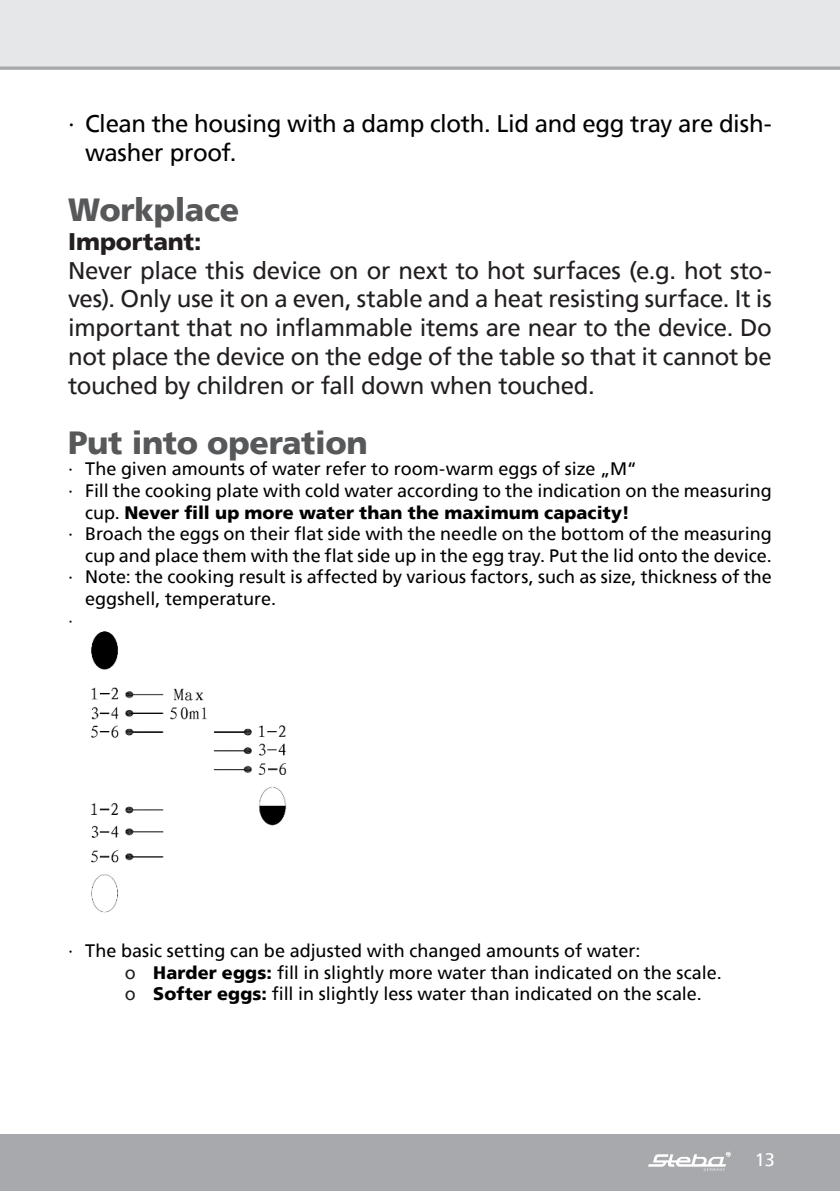
<style>
.page{position:relative;width:840px;height:1191px;background:#fff}
.page>*{position:absolute;margin:0;border:0;box-sizing:border-box;transform-origin:0 0}
.t1{font:900 32px "Frutiger";letter-spacing:-.01em;color:#57585a}
.t2{font:24px/28.8px "Frutiger";letter-spacing:-.015em;color:#231f20;text-align:justify}
.t3{font:24px/28.8px "Frutiger";letter-spacing:-.015em;color:#000}
.t4{font:900 24px "Frutiger";letter-spacing:-.005em;color:#231f20}
.t5{font:18px/21.6px "Frutiger";color:#000}
.t6{font:900 18px "Frutiger";letter-spacing:.005em;color:#000}
.t7{font:18px "Frutiger";color:#fff}
.t8{font:18px "Frutiger";color:#231f20}
.s1{font-weight:400}
.s2{color:#231f20}
.s3{font-weight:900}
</style>
<div class="page">
<div style="left:0;top:0;width:839px;height:68px;background:#e6e7e9"></div>
<div style="left:0;top:1134px;width:839px;height:57px;background:#a8a9ad"></div>
<svg style="left:648px;top:1151px;width:82px;height:19px"></svg>
<svg style="left:0;top:66px;width:839px;height:4px;background:#b3b4b8"></svg>
<img style="left:91px;top:631px;width:196px;height:282px">
<h2 class="t3" style="left:85px;top:109px;width:687px;text-indent:-17px">∙ Clean the housing with a damp cloth. Lid and egg tray are dish&shy;washer proof.</h2>
<h1 class="t1" style="left:68px;top:196px;width:173px">Workplace</h1>
<h2 class="t4" style="left:68px;top:231px;width:135px">Important:</h2>
<p class="t2" style="left:68px;top:258px;width:704px">Never place this device on or next to hot surfaces (e.g. hot sto&shy;ves). Only use it on a even, stable and a heat resisting surface. It is important that no inflammable items are near to the device. Do not place the device on the edge of the table so that it cannot be touched by children or fall down when touched.</p>
<h1 class="t1" style="left:68px;top:429px;width:301px">Put into operation</h1>
<p class="t5" style="left:68px;top:458px;width:570px">∙ The given amounts of water refer to room-warm eggs of size „M“</p>
<p class="t5" style="left:68px;top:480px;width:704px">∙ Fill the cooking plate with cold water according to the indication on the measuring</p>
<p class="t6" style="left:85px;top:505px;width:545px"><span class="s1">cup.</span> Never fill up more water than the maximum capacity!</p>
<p class="t5" style="left:68px;top:523px;width:704px">∙ Broach the eggs on their flat side with the needle on the bottom of the measuring</p>
<p class="t5" style="left:85px;top:546px;width:687px">cup and place them with the flat side up in the egg tray. Put the lid onto the device.</p>
<p class="t5" style="left:68px;top:566px;width:704px">∙ Note: the cooking result is affected by various factors, such as size, thickness of the</p>
<p class="t5" style="left:85px;top:589px;width:192px">eggshell, temperature.</p>
<p class="t8" style="left:68px;top:610px;width:7px">∙</p>
<p class="t5" style="left:125px;top:939px;width:598px;text-indent:-57px">∙ The basic setting can be adjusted with changed amounts of water:<br><span class="s2">o</span> <span class="s3">Harder eggs:</span> fill in slightly more water than indicated on the scale. <span class="s2">o</span> <span class="s3">Softer eggs:</span> fill in slightly less water than indicated on the scale.</p>
<p class="t7" style="left:754px;top:1152px;width:22px">13</p>
</div>
